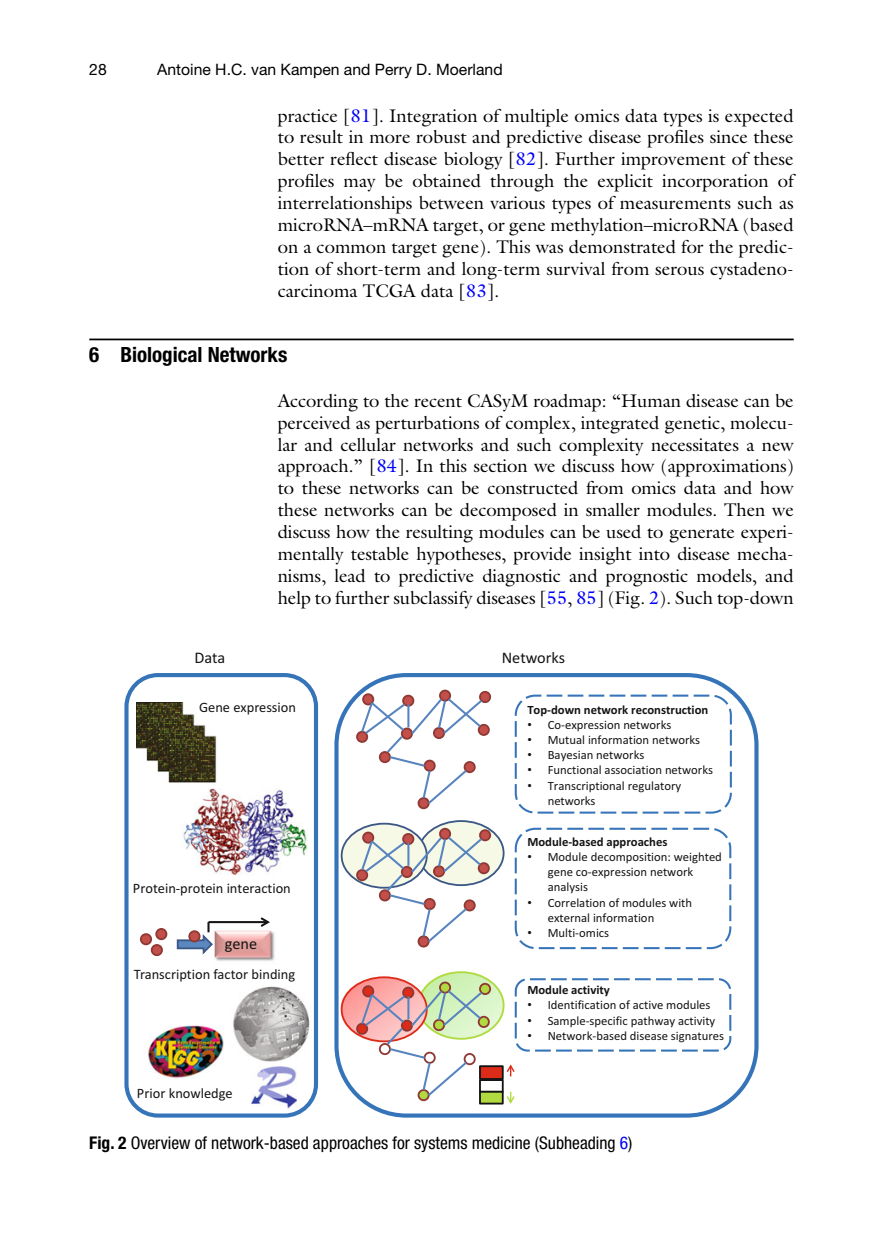
<style>
.page{position:relative;width:883px;height:1260px;background:#fff}
.page>*{position:absolute;margin:0;border:0;box-sizing:border-box;transform-origin:0 0}
.t1{font:700 condensed 21px "Thnych Helvetica Neue";color:#000}
.t2{font:18.38px/21.9px "Myhgbq Galliard";color:#000;text-align:justify}
.t3{font:condensed 17.5px "Lcmrkf Helvetica Neue";color:#000}
.t4{font:16.28px "Fpdhkw Calibri";color:#131413}
.t5{font:15.75px "Kctqfb Helvetica Neue";color:#000}
.t6{font:14.35px "Fpdhkw Calibri";color:#131413}
.t7{font:12.6px/15.2px "Fpdhkw Calibri";color:#131413}
.t8{font:700 12.6px "Sspklj Calibri";color:#131413}
.s1{color:#0000fa}
.s2{font-family:"Vmgtyj Arial"}
.s3{font-family:"Thnych Helvetica Neue";font-weight:700}
</style>
<div class="page">
<hr style="left:89px;top:339px;width:705px;height:1px;background:#000">
<img style="left:342px;top:982px;width:18px;height:55px">
<img style="left:137px;top:703px;width:173px;height:375px">
<div style="left:515px;top:978px;width:216px;height:74px;border:2px dashed #3574b8;border-radius:12px"></div>
<svg style="left:419px;top:821px;width:85px;height:64px"></svg>
<div style="left:418px;top:820px;width:87px;height:66px;border:2px solid #3c5886;border-radius:50%"></div>
<div style="left:342px;top:824px;width:85px;height:64px;background:#f5f9e6;border-radius:50%"></div>
<div style="left:341px;top:823px;width:87px;height:66px;border:2px solid #3c5886;border-radius:50%"></div>
<div style="left:124px;top:673px;width:194px;height:445px;border:4px solid #3574b8;border-radius:32px"></div>
<div style="left:141px;top:934px;width:10px;height:10px;background:#c34f4a;border-radius:50%"></div>
<div style="left:140px;top:933px;width:12px;height:12px;border:2px solid #8f3934;border-radius:50%"></div>
<div style="left:152px;top:945px;width:10px;height:10px;background:#c34f4a;border-radius:50%"></div>
<div style="left:151px;top:944px;width:12px;height:12px;border:2px solid #8f3934;border-radius:50%"></div>
<div style="left:156px;top:929px;width:10px;height:10px;background:#c34f4a;border-radius:50%"></div>
<div style="left:155px;top:928px;width:12px;height:12px;border:2px solid #8f3934;border-radius:50%"></div>
<svg style="left:176px;top:922px;width:38px;height:35px"></svg>
<hr style="left:209px;top:921px;width:59px;height:2px;background:#131413">
<svg style="left:259px;top:916px;width:13px;height:13px"></svg>
<div style="left:334px;top:673px;width:425px;height:445px;border:4px solid #3574b8;border-radius:70px"></div>
<div style="left:357px;top:732px;width:10px;height:10px;background:#c34f4a;border-radius:50%"></div>
<div style="left:356px;top:731px;width:12px;height:12px;border:2px solid #8f3934;border-radius:50%"></div>
<div style="left:362px;top:693px;width:12px;height:12px;border:2px solid #8f3934;border-radius:50%"></div>
<div style="left:402px;top:695px;width:12px;height:12px;border:2px solid #8f3934;border-radius:50%"></div>
<div style="left:440px;top:691px;width:10px;height:10px;background:#c34f4a;border-radius:50%"></div>
<div style="left:439px;top:690px;width:12px;height:12px;border:2px solid #8f3934;border-radius:50%"></div>
<div style="left:480px;top:692px;width:10px;height:10px;background:#c34f4a;border-radius:50%"></div>
<div style="left:479px;top:691px;width:12px;height:12px;border:2px solid #8f3934;border-radius:50%"></div>
<div style="left:479px;top:725px;width:10px;height:10px;background:#c34f4a;border-radius:50%"></div>
<div style="left:478px;top:724px;width:12px;height:12px;border:2px solid #8f3934;border-radius:50%"></div>
<div style="left:418px;top:797px;width:12px;height:12px;border:2px solid #8f3934;border-radius:50%"></div>
<svg style="left:360px;top:696px;width:124px;height:110px"></svg>
<div style="left:357px;top:870px;width:10px;height:10px;background:#c34f4a;border-radius:50%"></div>
<div style="left:356px;top:869px;width:12px;height:12px;border:2px solid #8f3934;border-radius:50%"></div>
<div style="left:362px;top:832px;width:12px;height:12px;border:2px solid #8f3934;border-radius:50%"></div>
<div style="left:402px;top:833px;width:12px;height:12px;border:2px solid #8f3934;border-radius:50%"></div>
<div style="left:440px;top:829px;width:10px;height:10px;background:#c34f4a;border-radius:50%"></div>
<div style="left:439px;top:828px;width:12px;height:12px;border:2px solid #8f3934;border-radius:50%"></div>
<div style="left:480px;top:830px;width:10px;height:10px;background:#c34f4a;border-radius:50%"></div>
<div style="left:479px;top:829px;width:12px;height:12px;border:2px solid #8f3934;border-radius:50%"></div>
<div style="left:479px;top:863px;width:10px;height:10px;background:#c34f4a;border-radius:50%"></div>
<div style="left:478px;top:862px;width:12px;height:12px;border:2px solid #8f3934;border-radius:50%"></div>
<div style="left:418px;top:935px;width:12px;height:13px;border:2px solid #8f3934;border-radius:50%"></div>
<svg style="left:360px;top:835px;width:124px;height:109px"></svg>
<div style="left:357px;top:1024px;width:10px;height:10px;background:#dd2b1a;border-radius:50%"></div>
<div style="left:356px;top:1023px;width:12px;height:12px;border:2px solid #8f3934;border-radius:50%"></div>
<svg style="left:360px;top:971px;width:156px;height:134px"></svg>
<svg style="left:514px;top:694px;width:219px;height:256px"></svg>
<img style="left:182px;top:789px;width:126px;height:85px">
<img style="left:251px;top:1066px;width:46px;height:42px">
<p class="t5" style="left:89px;top:64px;width:19px">28</p>
<p class="t5" style="left:157px;top:64px;width:347px">Antoine H.C. van Kampen and Perry D. Moerland</p>
<p class="t2" style="left:278px;top:106px;width:517px">practice [ <span class="s1">81</span>]. Integration of multiple omics data types is expected to result in more robust and predictive disease profiles since these better reflect disease biology [ <span class="s1">82</span>]. Further improvement of these profiles may be obtained through the explicit incorporation of interrelationships between various types of measurements such as microRNA–mRNA target, or gene methylation–microRNA (based on a common target gene). This was demonstrated for the predic&shy;tion of short-term and long-term survival from serous cystadeno&shy;carcinoma TCGA data [ <span class="s1">83</span>].</p>
<p class="t1" style="left:89px;top:347px;width:200px">6 Biological Networks</p>
<p class="t2" style="left:278px;top:392px;width:518px">According to the recent CASyM roadmap : “Human disease can be perceived as perturbations of complex, integrated genetic, molecu&shy;lar and cellular networks and such complexity necessitates a new approach.” [ <span class="s1">84</span>]. In this section we discuss how (approximations) to these networks can be constructed from omics data and how these networks can be decomposed in smaller modules. Then we discuss how the resulting modules can be used to generate experi&shy;mentally testable hypotheses, provide insight into disease mecha&shy;nisms, lead to predictive diagnostic and prognostic models, and help to further subclassify diseases [ <span class="s1">55</span>, <span class="s1">85</span>] (Fig. <span class="s1">2</span>). Such top- down</p>
<p class="t4" style="left:194px;top:652px;width:32px">Data</p>
<p class="t4" style="left:502px;top:652px;width:65px">Networks</p>
<p class="t6" style="left:199px;top:702px;width:99px">Gene expression</p>
<p class="t6" style="left:133px;top:883px;width:159px">Protein-protein interaction</p>
<p class="t4" style="left:225px;top:938px;width:34px">gene</p>
<p class="t6" style="left:134px;top:969px;width:163px">Transcription factor binding</p>
<p class="t6" style="left:137px;top:1088px;width:97px">Prior knowledge</p>
<p class="t8" style="left:527px;top:702px;width:182px">Top-down network reconstruction</p>
<p class="t7" style="left:527px;top:718px;width:146px"><span class="s2">•</span> Co-expression networks</p>
<p class="t7" style="left:527px;top:733px;width:174px"><span class="s2">•</span> Mutual information networks</p>
<p class="t7" style="left:527px;top:748px;width:119px"><span class="s2">•</span> Bayesian networks</p>
<p class="t7" style="left:527px;top:764px;width:187px"><span class="s2">•</span> Functional association networks</p>
<p class="t7" style="left:548px;top:779px;width:135px;text-indent:-20px"><span class="s2">•</span> Transcriptional regulatory networks</p>
<p class="t8" style="left:527px;top:834px;width:142px">Module-based approaches</p>
<p class="t7" style="left:548px;top:850px;width:176px;text-indent:-20px"><span class="s2">•</span> Module decomposition: weighted gene co-expression network analysis</p>
<p class="t7" style="left:548px;top:896px;width:146px;text-indent:-20px"><span class="s2">•</span> Correlation of modules with external information</p>
<p class="t7" style="left:527px;top:926px;width:83px"><span class="s2">•</span> Multi-omics</p>
<p class="t8" style="left:527px;top:983px;width:84px">Module activity</p>
<p class="t7" style="left:527px;top:999px;width:185px"><span class="s2">•</span> Identification of active modules</p>
<p class="t7" style="left:527px;top:1014px;width:190px"><span class="s2">•</span> Sample-specific pathway activity</p>
<p class="t7" style="left:527px;top:1029px;width:198px"><span class="s2">•</span> Network-based disease signatures</p>
<p class="t3" style="left:89px;top:1136px;width:545px"><span class="s3">Fig. 2</span> Overview of network-based approaches for systems medicine (Subheading <span class="s1">6</span> )</p>
</div>
